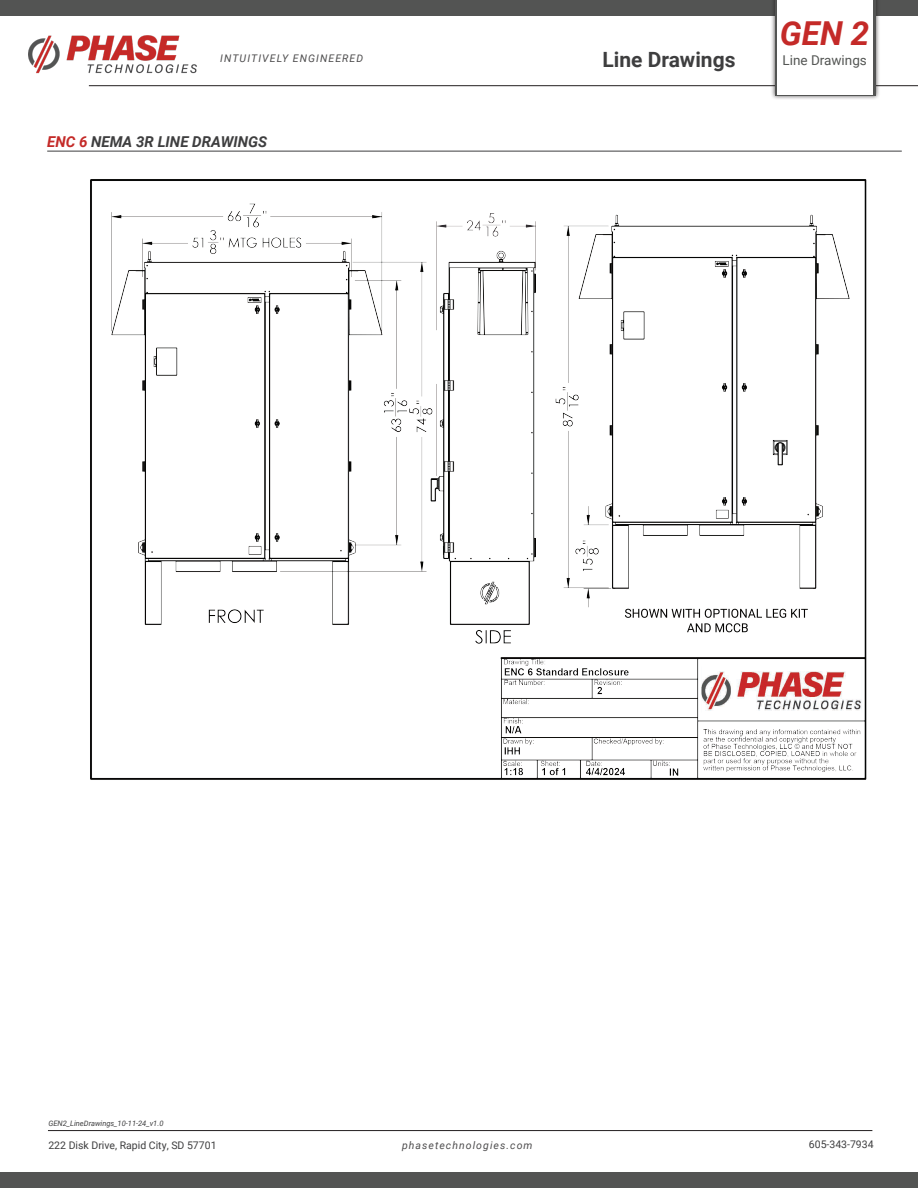
<style>
.page{position:relative;width:918px;height:1188px;background:#fff}
.page>*{position:absolute;margin:0;border:0;box-sizing:border-box;transform-origin:0 0}
.t1{font:italic 700 33px "Roboto";color:#c42a28}
.t2{font:700 21px "Roboto";color:#3e3e3f}
.Table_Of_Contents{font:italic 700 15px "Roboto";color:#3e3e3f}
.t3{font:13.5px "Roboto";color:#545654}
.t4{font:italic 10.5px "Roboto";letter-spacing:.1em;color:#4e4d4e}
.t5{font:10.5px "Roboto";color:#3e3e3f}
.t6{font:italic 7.5px "Roboto";color:#3e3e3f}
.s1{color:#c42a28}
</style>
<div class="page">
<hr style="left:89px;top:85px;width:829px;height:1px;background:#231f20">
<img style="left:29px;top:35px;width:168px;height:39px">
<div style="left:0;top:0;width:918px;height:16px;background:#535453"></div>
<div style="left:0;top:1172px;width:918px;height:16px;background:#535453"></div>
<div style="left:770px;top:0;width:110px;height:100px;background:#231f20;opacity:.75"></div>
<svg style="left:775px;top:0;width:101px;height:95px"></svg>
<div style="left:778px;top:0;width:95px;height:95px;background:#fff"></div>
<hr style="left:48px;top:1130px;width:824px;height:1px;background:#231f20">
<hr style="left:47px;top:151px;width:855px;height:1px;background:#3e3e3f">
<img style="left:90px;top:179px;width:777px;height:601px">
<p class="t4" style="left:220px;top:51px;width:144px">INTUITIVELY ENGINEERED</p>
<p class="Table_Of_Contents" style="left:47px;top:131px;width:221px"><span class="s1">ENC 6</span> NEMA 3R LINE DRAWINGS</p>
<h2 class="t2" style="left:602px;top:44px;width:135px">Line Drawings</h2>
<h1 class="t1" style="left:780px;top:11px;width:91px">GEN 2</h1>
<p class="t3" style="left:783px;top:51px;width:86px">Line Drawings</p>
<p class="t6" style="left:48px;top:1118px;width:117px">GEN2_LineDrawings_10-11-24_v1.0</p>
<p class="t5" style="left:48px;top:1138px;width:170px">222 Disk Drive, Rapid City, SD 57701</p>
<p class="t5" style="left:809px;top:1137px;width:66px">605-343-7934</p>
<p class="t4" style="left:402px;top:1138px;width:132px">phasetechnologies.com</p>
</div>
